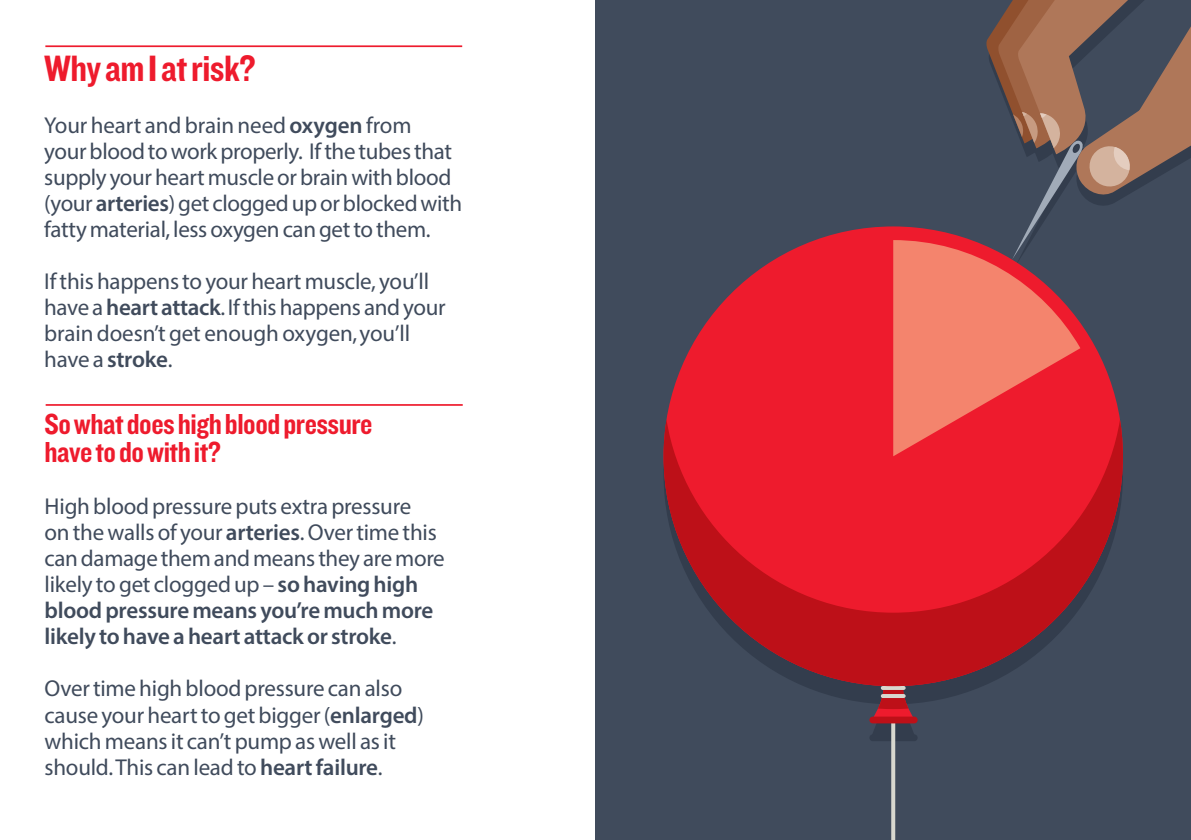
<style>
.page{position:relative;width:1191px;height:840px;background:#fff}
.page>*{position:absolute;margin:0;border:0;box-sizing:border-box;transform-origin:0 0}
.Heading{font:38px "Knockout 50 Welterweight";letter-spacing:-.015em;color:#ee1b2d}
.SUBS{font:30px/28px "Knockout 50 Welterweight";letter-spacing:-.015em;color:#ee1b2d}
.Body{font:23px/26px "Myriad Pro";letter-spacing:-.01em;color:#404b5c}
.s1{font-weight:600}
</style>
<div class="page">
<div style="left:595px;top:0;width:596px;height:839px;background:#404b5c"></div>
<hr style="left:45px;top:45px;width:417px;height:2px;background:#ee1b2d">
<hr style="left:46px;top:404px;width:417px;height:1px;background:#ee1b2d">
<div style="left:869px;top:734px;width:48px;height:6px;background:#333d4d;border-radius:3px"></div>
<svg style="left:891px;top:738px;width:4px;height:101px"></svg>
<div style="left:663px;top:226px;width:460px;height:459px;background:#ee1b2d;border-radius:50%"></div>
<svg style="left:893px;top:240px;width:187px;height:179px;fill:#f4846d"></svg>
<svg style="left:870px;top:685px;width:46px;height:53px"></svg>
<svg style="left:882px;top:685px;width:21px;height:4px"></svg>
<svg style="left:882px;top:693px;width:21px;height:4px"></svg>
<div style="left:869px;top:716px;width:48px;height:7px;background:#bd1018;border-radius:3px"></div>
<svg style="left:986px;top:0;width:205px;height:266px"></svg>
<svg style="left:663px;top:419px;width:460px;height:266px"></svg>
<p class="Heading" style="left:44px;top:43px;width:213px">Why am I at risk?</p>
<p class="Body" style="left:44px;top:112px;width:419px">Your heart and brain need <span class="s1">oxygen</span> from<br>your blood to work properly. If the tubes that supply your heart muscle or brain with blood (your <span class="s1">arteries</span>) get clogged up or blocked with fatty material, less oxygen can get to them.</p>
<p class="Body" style="left:44px;top:268px;width:403px">If this happens to your heart muscle, you’ll have a <span class="s1">heart attack</span>. If this happens and your brain doesn’t get enough oxygen, you’ll have a <span class="s1">stroke</span>.</p>
<p class="SUBS" style="left:45px;top:409px;width:329px">So what does high blood pressure have to do with it?</p>
<p class="Body" style="left:45px;top:493px;width:402px">High blood pressure puts extra pressure<br>on the walls of your <span class="s1">arteries</span>. Over time this can damage them and means they are more likely to get clogged up – <span class="s1">so having high blood pressure means you’re much more likely to have a heart attack or stroke</span>.</p>
<p class="Body" style="left:45px;top:675px;width:381px">Over time high blood pressure can also cause your heart to get bigger (<span class="s1">enlarged</span>) which means it can’t pump as well as it should. This can lead to <span class="s1">heart failure</span>.</p>
</div>
